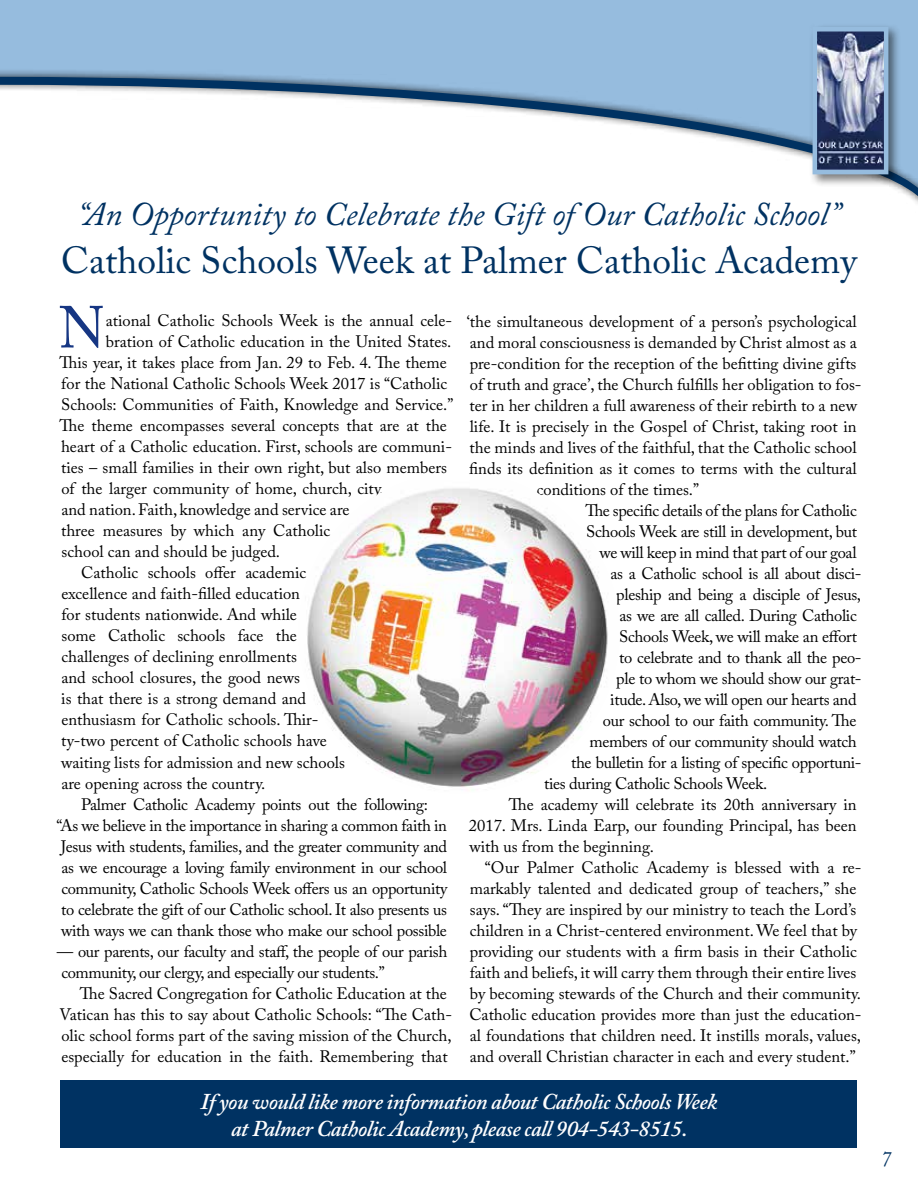
<style>
.page{position:relative;width:918px;height:1188px;background:#fff}
.page>*{position:absolute;margin:0;border:0;box-sizing:border-box;transform-origin:0 0}
.t1{font:58.65px "Adobe Caslon Pro";color:#163683}
.t2{font:37.5px "Adobe Caslon Pro";color:#003262}
.t3{font:italic 33px "Adobe Caslon Pro";color:#003262}
.t4{font:italic 600 22.5px/27px "Adobe Caslon Pro";letter-spacing:-.02em;color:#fff;text-align:center}
.t5{font:21px "Adobe Caslon Pro";color:#003262}
.t6{font:16.5px/21px "Adobe Caslon Pro";color:#000}
.t7{font:16.5px/21px "Adobe Caslon Pro";letter-spacing:-.02em;color:#000}
</style>
<div class="page">
<div style="left:0;top:0;width:918px;height:217px;background:#96bcde"></div>
<div style="left:0;top:69px;width:918px;height:152px;background:#000;opacity:.75"></div>
<svg style="left:0;top:77px;width:918px;height:138px;background:#dde6ed"></svg>
<div style="left:809px;top:24px;width:92px;height:163px;background:#000;opacity:.51"></div>
<img style="left:818px;top:32px;width:65px;height:137px">
<div style="left:813px;top:27px;width:75px;height:147px;border:4px solid #96bcde"></div>
<div style="left:61px;top:1080px;width:796px;height:68px;background:#003262"></div>
<img style="left:307px;top:488px;width:301px;height:302px">
<h3 class="t3" style="left:78px;top:194px;width:765px">“An Opportunity to Celebrate the Gift of Our Catholic School”</h3>
<h2 class="t2" style="left:61px;top:238px;width:798px">Catholic Schools Week at Palmer Catholic Academy</h2>
<h1 class="t1" style="left:59px;top:293px;width:48px">N</h1>
<p class="t6" style="left:106px;top:310px;width:348px">ational Catholic Schools Week is the annual cele-</p>
<p class="t6" style="left:467px;top:310px;width:391px">‘the simultaneous development of a person’s psychological</p>
<p class="t6" style="left:470px;top:331px;width:388px">and moral consciousness is demanded by Christ almost as a</p>
<p class="t6" style="left:470px;top:352px;width:388px">pre-condition for the reception of the befitting divine gifts</p>
<p class="t6" style="left:470px;top:373px;width:393px">of truth and grace’, the Church fulfills her obligation to fos-</p>
<p class="t6" style="left:470px;top:394px;width:389px">ter in her children a full awareness of their rebirth to a new</p>
<p class="t6" style="left:470px;top:415px;width:388px">life. It is precisely in the Gospel of Christ, taking root in</p>
<p class="t6" style="left:470px;top:436px;width:389px">the minds and lives of the faithful, that the Catholic school</p>
<p class="t6" style="left:469px;top:457px;width:389px">finds its definition as it comes to terms with the cultural</p>
<p class="t6" style="left:537px;top:478px;width:164px">conditions of the times.”</p>
<p class="t7" style="left:585px;top:499px;width:273px">The specific details of the plans for Catholic</p>
<p class="t7" style="left:586px;top:520px;width:273px">Schools Week are still in development, but</p>
<p class="t7" style="left:600px;top:541px;width:258px">we will keep in mind that part of our goal</p>
<p class="t7" style="left:610px;top:562px;width:253px">as a Catholic school is all about disci-</p>
<p class="t7" style="left:616px;top:583px;width:246px">pleship and being a disciple of Jesus,</p>
<p class="t7" style="left:619px;top:604px;width:239px">as we are all called. During Catholic</p>
<p class="t7" style="left:619px;top:625px;width:239px">Schools Week, we will make an effort</p>
<p class="t7" style="left:619px;top:646px;width:244px">to celebrate and to thank all the peo-</p>
<p class="t7" style="left:616px;top:667px;width:247px">ple to whom we should show our grat-</p>
<p class="t7" style="left:610px;top:688px;width:248px">itude. Also, we will open our hearts and</p>
<p class="t7" style="left:603px;top:709px;width:255px">our school to our faith community. The</p>
<p class="t7" style="left:589px;top:730px;width:269px">members of our community should watch</p>
<p class="t7" style="left:571px;top:751px;width:292px">the bulletin for a listing of specific opportuni-</p>
<p class="t7" style="left:544px;top:772px;width:225px">ties during Catholic Schools Week.</p>
<p class="t6" style="left:509px;top:793px;width:349px">The academy will celebrate its 20th anniversary in</p>
<p class="t6" style="left:469px;top:814px;width:389px">2017. Mrs. Linda Earp, our founding Principal, has been</p>
<p class="t6" style="left:470px;top:835px;width:186px">with us from the beginning.</p>
<p class="t6" style="left:485px;top:856px;width:378px">“Our Palmer Catholic Academy is blessed with a re-</p>
<p class="t6" style="left:470px;top:878px;width:388px">markably talented and dedicated group of teachers,” she</p>
<p class="t6" style="left:470px;top:899px;width:388px">says. “They are inspired by our ministry to teach the Lord’s</p>
<p class="t6" style="left:470px;top:920px;width:389px">children in a Christ-centered environment. We feel that by</p>
<p class="t6" style="left:470px;top:941px;width:389px">providing our students with a firm basis in their Catholic</p>
<p class="t6" style="left:470px;top:962px;width:388px">faith and beliefs, it will carry them through their entire lives</p>
<p class="t6" style="left:470px;top:983px;width:393px">by becoming stewards of the Church and their community.</p>
<p class="t6" style="left:469px;top:1004px;width:394px">Catholic education provides more than just the education-</p>
<p class="t6" style="left:470px;top:1025px;width:393px">al foundations that children need. It instills morals, values,</p>
<p class="t6" style="left:470px;top:1046px;width:387px">and overall Christian character in each and every student.”</p>
<h3 class="t4" style="left:200px;top:1087px;width:519px">If you would like more information about Catholic Schools Week at Palmer Catholic Academy, please call 904-543-8515.</h3>
<p class="t6" style="left:106px;top:331px;width:347px">bration of Catholic education in the United States.</p>
<p class="t6" style="left:60px;top:352px;width:389px">This year, it takes place from Jan. 29 to Feb. 4. The theme</p>
<p class="t6" style="left:61px;top:373px;width:387px">for the National Catholic Schools Week 2017 is “Catholic</p>
<p class="t6" style="left:61px;top:394px;width:394px">Schools: Communities of Faith, Knowledge and Service.”</p>
<p class="t6" style="left:60px;top:415px;width:389px">The theme encompasses several concepts that are at the</p>
<p class="t6" style="left:61px;top:436px;width:392px">heart of a Catholic education. First, schools are communi-</p>
<p class="t6" style="left:61px;top:457px;width:387px">ties – small families in their own right, but also members</p>
<p class="t6" style="left:61px;top:478px;width:324px">of the larger community of home, church, city,</p>
<p class="t6" style="left:61px;top:499px;width:290px">and nation. Faith, knowledge and service are</p>
<p class="t6" style="left:61px;top:520px;width:271px">three measures by which any Catholic</p>
<p class="t6" style="left:61px;top:541px;width:220px">school can and should be judged.</p>
<p class="t6" style="left:81px;top:562px;width:227px">Catholic schools offer academic</p>
<p class="t6" style="left:61px;top:583px;width:240px">excellence and faith-filled education</p>
<p class="t6" style="left:61px;top:604px;width:237px">for students nationwide. And while</p>
<p class="t6" style="left:61px;top:625px;width:237px">some Catholic schools face the</p>
<p class="t6" style="left:61px;top:646px;width:237px">challenges of declining enrollments</p>
<p class="t6" style="left:61px;top:667px;width:240px">and school closures, the good news</p>
<p class="t6" style="left:61px;top:688px;width:246px">is that there is a strong demand and</p>
<p class="t6" style="left:61px;top:709px;width:259px">enthusiasm for Catholic schools. Thir-</p>
<p class="t6" style="left:61px;top:730px;width:267px">ty-two percent of Catholic schools have</p>
<p class="t6" style="left:61px;top:751px;width:285px">waiting lists for admission and new schools</p>
<p class="t6" style="left:61px;top:772px;width:205px">are opening across the country.</p>
<p class="t7" style="left:81px;top:793px;width:348px">Palmer Catholic Academy points out the following:</p>
<p class="t7" style="left:56px;top:814px;width:392px">“As we believe in the importance in sharing a common faith in</p>
<p class="t7" style="left:61px;top:835px;width:388px">Jesus with students, families, and the greater community and</p>
<p class="t7" style="left:61px;top:856px;width:387px">as we encourage a loving family environment in our school</p>
<p class="t7" style="left:61px;top:877px;width:388px">community, Catholic Schools Week offers us an opportunity</p>
<p class="t7" style="left:61px;top:898px;width:387px">to celebrate the gift of our Catholic school. It also presents us</p>
<p class="t7" style="left:61px;top:919px;width:387px">with ways we can thank those who make our school possible</p>
<p class="t7" style="left:57px;top:940px;width:392px">— our parents, our faculty and staff, the people of our parish community, our clergy, and especially our students.”</p>
<p class="t6" style="left:59px;top:982px;width:394px;text-indent:20px">The Sacred Congregation for Catholic Education at the Vatican has this to say about Catholic Schools: “The Cath&shy;olic school forms part of the saving mission of the Church, especially for education in the faith. Remembering that</p>
<p class="t5" style="left:882px;top:1142px;width:12px">7</p>
</div>
